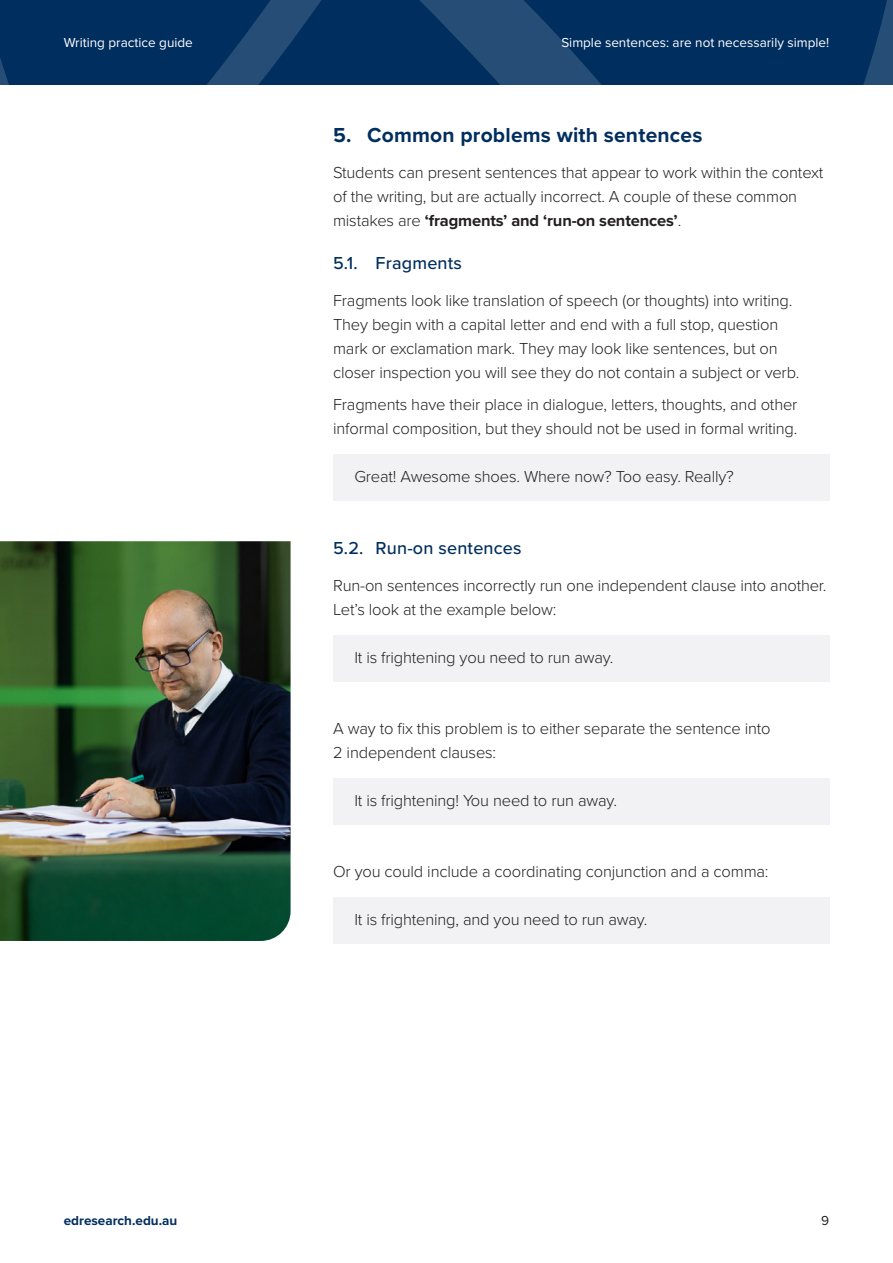
<style>
.page{position:relative;width:893px;height:1263px;background:#fff}
.page>*{position:absolute;margin:0;border:0;box-sizing:border-box;transform-origin:0 0}
.H1_-_List{font:700 21px "Proxima Nova";letter-spacing:.01em;color:#002e5e}
.H2_-_List{font:500 18px "Proxima Nova";letter-spacing:.01em;color:#002e5e}
.Normal_Example{font:300 16.5px/24px "Proxima Nova";letter-spacing:-.01em;color:#231f20}
.t1{font:13.5px "Proxima Nova";color:#fff}
.t2{font:700 13.5px "Proxima Nova";color:#002e5e}
.t3{font:13.5px "Proxima Nova";color:#231f20}
.s1{font-weight:700}
</style>
<div class="page">
<svg style="left:0;top:0;width:893px;height:85px;background:#073462"></svg>
<div style="left:333px;top:454px;width:496px;height:47px;background:#f2f2f4"></div>
<div style="left:333px;top:635px;width:496px;height:47px;background:#f2f2f4"></div>
<div style="left:333px;top:778px;width:496px;height:46px;background:#f2f2f4"></div>
<div style="left:333px;top:897px;width:496px;height:46px;background:#f2f2f4"></div>
<img style="left:0;top:541px;width:291px;height:400px">
<p class="t1" style="left:64px;top:32px;width:131px">Writing practice guide</p>
<p class="t1" style="left:561px;top:32px;width:269px">Simple sentences: are not necessarily simple!</p>
<h3 class="H1_-_List" style="left:333px;top:119px;width:371px">5. Common problems with sentences</h3>
<p class="Normal_Example" style="left:333px;top:160px;width:492px">Students can present sentences that appear to work within the context of the writing, but are actually incorrect. A couple of these common mistakes are <span class="s1">‘fragments’ and ‘run-on sentences’</span>.</p>
<h4 class="H2_-_List" style="left:333px;top:249px;width:130px">5.1. Fragments</h4>
<p class="Normal_Example" style="left:333px;top:287px;width:468px">Fragments look like translation of speech (or thoughts) into writing.<br>They begin with a capital letter and end with a full stop, question mark or exclamation mark. They may look like sentences, but on closer inspection you will see they do not contain a subject or verb.</p>
<p class="Normal_Example" style="left:333px;top:392px;width:466px">Fragments have their place in dialogue, letters, thoughts, and other informal composition, but they should not be used in formal writing.</p>
<p class="Normal_Example" style="left:354px;top:464px;width:381px">Great! Awesome shoes. Where now? Too easy. Really?</p>
<h4 class="H2_-_List" style="left:333px;top:535px;width:190px">5.2. Run-on sentences</h4>
<p class="Normal_Example" style="left:333px;top:573px;width:495px">Run-on sentences incorrectly run one independent clause into another.<br>Let’s look at the example below:</p>
<p class="Normal_Example" style="left:354px;top:645px;width:261px">It is frightening you need to run away.</p>
<p class="Normal_Example" style="left:333px;top:716px;width:439px">A way to fix this problem is to either separate the sentence into<br>2 independent clauses:</p>
<p class="Normal_Example" style="left:354px;top:788px;width:264px">It is frightening! You need to run away.</p>
<p class="Normal_Example" style="left:333px;top:858px;width:437px">Or you could include a coordinating conjunction and a comma:</p>
<p class="Normal_Example" style="left:354px;top:906px;width:295px">It is frightening, and you need to run away.</p>
<p class="t2" style="left:64px;top:1210px;width:115px">edresearch.edu.au</p>
<p class="t3" style="left:821px;top:1210px;width:9px">9</p>
</div>
